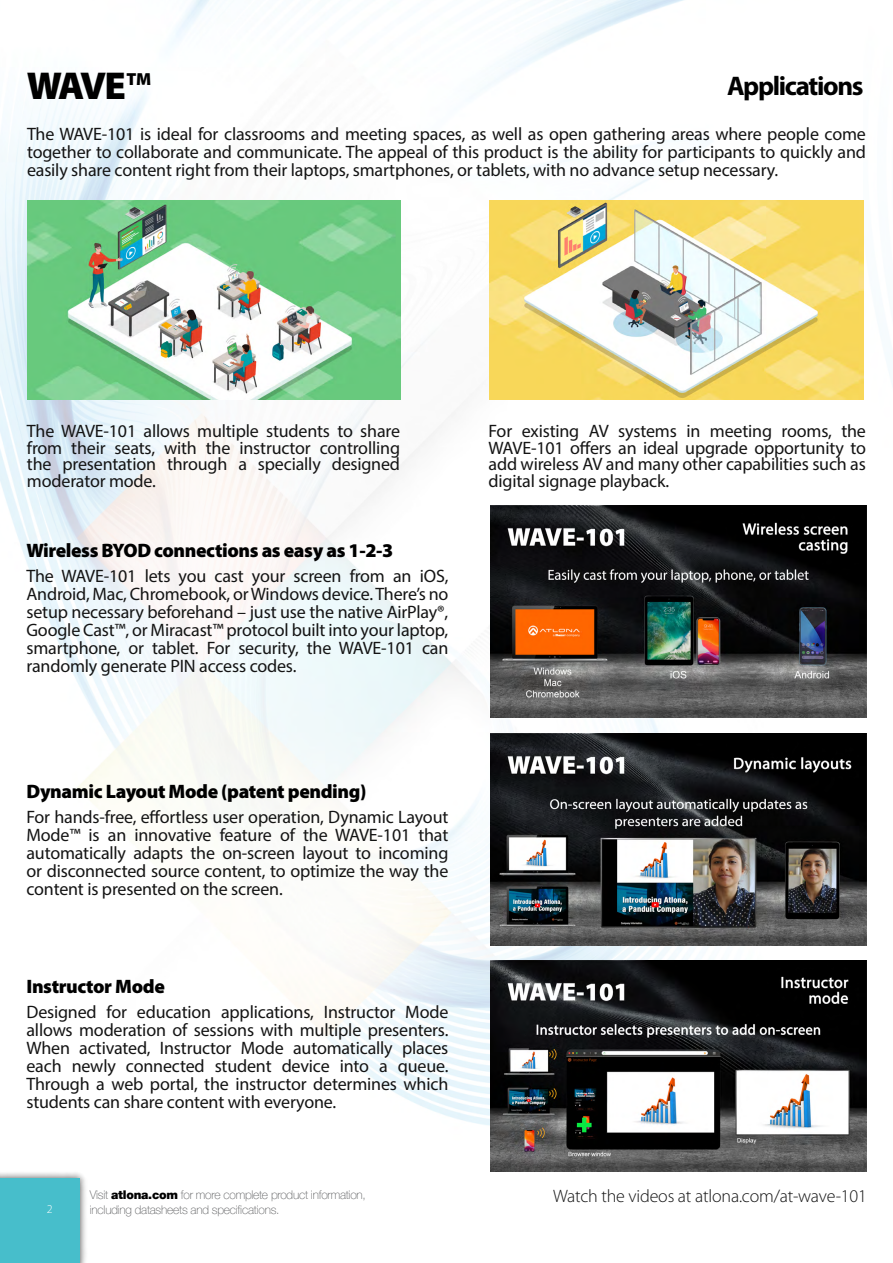
<style>
.page{position:relative;width:893px;height:1263px;background:#fff}
.page>*{position:absolute;margin:0;border:0;box-sizing:border-box;transform-origin:0 0}
.t1{font:900 39px "Myriad Pro";color:#000}
.t2{font:700 27px "Myriad Pro";letter-spacing:-.05em;color:#000}
.t3{font:900 19.5px "Myriad Pro";letter-spacing:-.02em;color:#000}
.t4{font:18px/18px "Myriad Pro";letter-spacing:-.01em;color:#141414;text-align:justify}
.t5{font:300 18px "Myriad Pro";letter-spacing:-.01em;color:#141414}
.t6{font:900 17.55px "Myriad Pro";color:#000}
.t7{font:100 12px/15px "Helvetica Neue LTW1 G";letter-spacing:-.02em;color:#58595b}
.t8{font:300 12px "Myriad Pro";color:#fff}
.s1{font-weight:900;color:#000}
</style>
<div class="page">
<img style="left:0;top:0;width:893px;height:1126px">
<div style="left:0;top:1170px;width:88px;height:93px;background:#000;opacity:.75"></div>
<div style="left:0;top:1178px;width:80px;height:85px;background:#47becb"></div>
<img style="left:489px;top:200px;width:374px;height:200px">
<img style="left:27px;top:200px;width:374px;height:200px">
<img style="left:490px;top:506px;width:377px;height:211px">
<img style="left:490px;top:734px;width:377px;height:211px">
<img style="left:490px;top:960px;width:377px;height:212px">
<h1 class="t1" style="left:27px;top:60px;width:101px">WAVE</h1>
<p class="t6" style="left:126px;top:67px;width:27px">TM</p>
<p class="t4" style="left:27px;top:124px;width:840px">The WAVE-101 is ideal for classrooms and meeting spaces, as well as open gathering areas where people come together to collaborate and communicate. The appeal of this product is the ability for participants to quickly and easily share content right from their laptops, smartphones, or tablets, with no advance setup necessary.</p>
<h2 class="t2" style="left:727px;top:68px;width:138px">Applications</h2>
<p class="t4" style="left:27px;top:423px;width:375px;line-height:16.5px">The WAVE-101 allows multiple students to share from their seats, with the instructor controlling the presentation through a specially designed moderator mode.</p>
<p class="t3" style="left:26px;top:537px;width:368px">Wireless BYOD connections as easy as 1-2-3</p>
<p class="t4" style="left:26px;top:566px;width:423px">The WAVE-101 lets you cast your screen from an iOS, Android, Mac, Chromebook, or Windows device. There’s no setup necessary beforehand – just use the native AirPlay®, Google Cast™, or Miracast™ protocol built into your laptop, smartphone, or tablet. For security, the WAVE-101 can randomly generate PIN access codes.</p>
<p class="t4" style="left:489px;top:423px;width:379px;line-height:16.5px">For existing AV systems in meeting rooms, the WAVE-101 offers an ideal upgrade opportunity to add wireless AV and many other capabilities such as digital signage playback.</p>
<p class="t3" style="left:26px;top:778px;width:342px">Dynamic Layout Mode (patent pending)</p>
<p class="t4" style="left:26px;top:807px;width:423px">For hands-free, effortless user operation, Dynamic Layout Mode™ is an innovative feature of the WAVE-101 that automatically adapts the on-screen layout to incoming or disconnected source content, to optimize the way the content is presented on the screen.</p>
<p class="t3" style="left:26px;top:973px;width:140px">Instructor Mode</p>
<p class="t4" style="left:26px;top:1002px;width:423px">Designed for education applications, Instructor Mode allows moderation of sessions with multiple presenters.<br>When activated, Instructor Mode automatically places each newly connected student device into a queue.<br>Through a web portal, the instructor determines which students can share content with everyone.</p>
<p class="t8" style="left:47px;top:1202px;width:7px">2</p>
<p class="t7" style="left:90px;top:1187px;width:278px">Visit <span class="s1">atlona.com</span> for more complete product information, including datasheets and specifications.</p>
<p class="t5" style="left:553px;top:1186px;width:315px">Watch the videos at atlona.com/at-wave-101</p>
</div>
